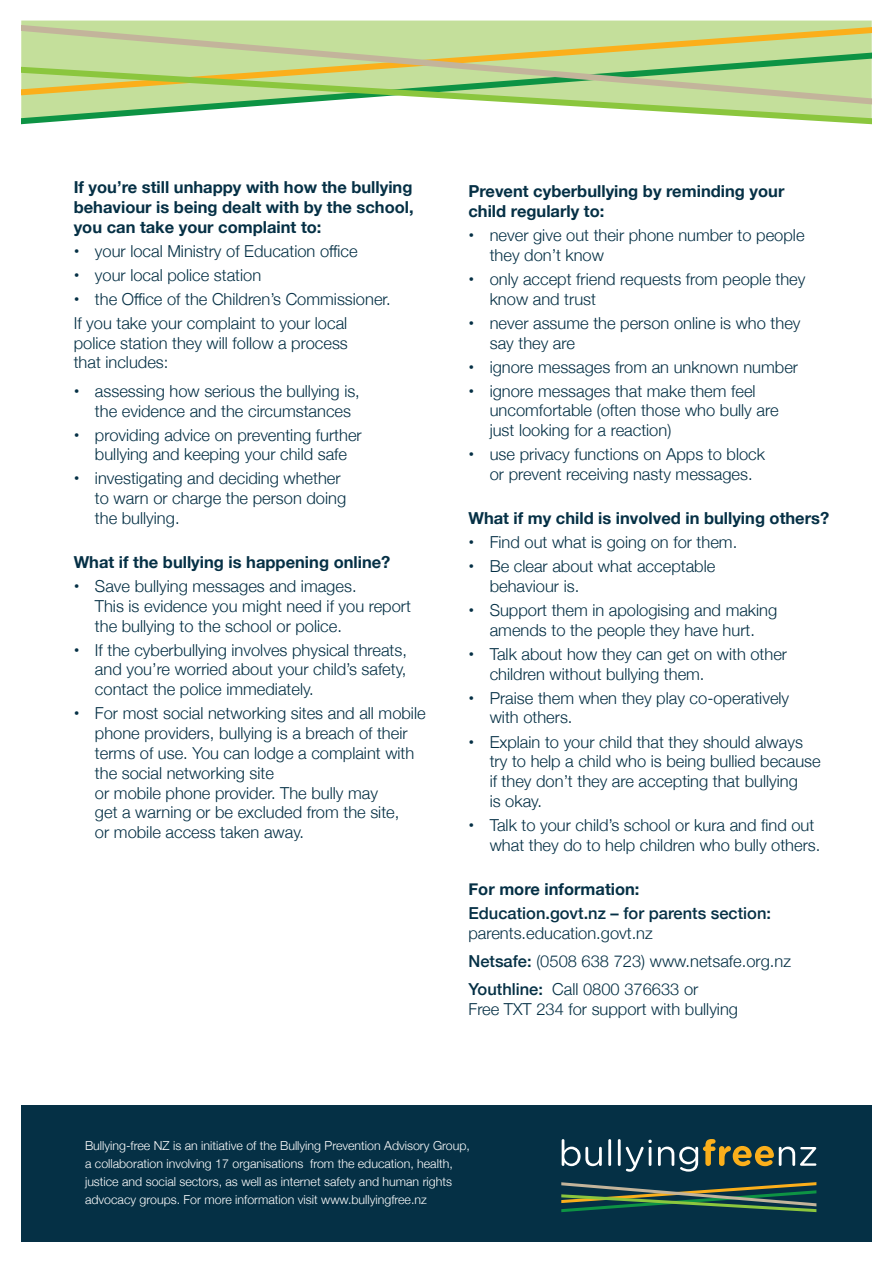
<style>
.page{position:relative;width:893px;height:1263px;background:#fff}
.page>*{position:absolute;margin:0;border:0;box-sizing:border-box;transform-origin:0 0}
.t1{font:300 16.5px/19.8px "Helvetica Neue";color:#053045}
.t2{font:700 16.5px/19.8px "Helvetica Neue";color:#053045;text-align:justify}
.t3{font:500 16.5px "Helvetica Neue";color:#053045}
.t4{font:300 12.3px/18px "Helvetica Neue";color:#fff}
.s1{font-weight:700}
.s2{font-weight:500}
</style>
<div class="page">
<svg style="left:21px;top:108px;width:851px;height:17px"></svg>
<svg style="left:21px;top:23px;width:851px;height:85px"></svg>
<div style="left:21px;top:1106px;width:851px;height:136px;background:#053045"></div>
<svg style="left:562px;top:1139px;width:40px;height:27px"></svg>
<hr style="left:608px;top:1139px;width:3px;height:27px;background:#fff">
<hr style="left:618px;top:1139px;width:3px;height:27px;background:#fff">
<svg style="left:626px;top:1139px;width:26px;height:33px"></svg>
<svg style="left:658px;top:1139px;width:158px;height:32px"></svg>
<svg style="left:561px;top:1182px;width:255px;height:30px"></svg>
<p class="t2" style="left:74px;top:178px;width:342px">If you’re still unhappy with how the bullying behaviour is being dealt with by the school, you can take your complaint to:</p>
<p class="t1" style="left:74px;top:240px;width:285px"><span class="s1">•</span> your local Ministry of Education office</p>
<p class="t1" style="left:74px;top:264px;width:189px"><span class="s1">•</span> your local police station</p>
<p class="t1" style="left:74px;top:286px;width:319px;line-height:24px"><span class="s1">•</span> the Office of the Children’s Commissioner.<br>If you take your complaint to your local</p>
<p class="t1" style="left:74px;top:332px;width:276px">police station they will follow a process that includes:</p>
<p class="t1" style="left:95px;top:380px;width:266px;text-indent:-21px"><span class="s1">•</span> assessing how serious the bullying is, the evidence and the circumstances</p>
<p class="t1" style="left:74px;top:424px;width:290px;text-align:center"><span class="s1">•</span> providing advice on preventing further bullying and keeping your child safe</p>
<p class="t1" style="left:95px;top:467px;width:253px;text-indent:-21px"><span class="s1">•</span> investigating and deciding whether to warn or charge the person doing the bullying.</p>
<p class="t2" style="left:74px;top:553px;width:318px">What if the bullying is happening online?</p>
<p class="t1" style="left:95px;top:575px;width:318px;text-indent:-21px"><span class="s1">•</span> Save bullying messages and images.<br>This is evidence you might need if you report the bullying to the school or police.</p>
<p class="t1" style="left:95px;top:639px;width:314px;text-align:justify;text-indent:-21px"><span class="s1">•</span> If the cyberbullying involves physical threats, and you’re worried about your child’s safety, contact the police immediately.</p>
<p class="t1" style="left:95px;top:702px;width:332px;text-indent:-21px"><span class="s1">•</span> For most social networking sites and all mobile phone providers, bullying is a breach of their terms of use. You can lodge a complaint with the social networking site<br>or mobile phone provider. The bully may<br>get a warning or be excluded from the site,<br>or mobile access taken away.</p>
<p class="t2" style="left:468px;top:182px;width:317px">Prevent cyberbullying by reminding your child regularly to:</p>
<p class="t1" style="left:490px;top:224px;width:316px;text-indent:-21px"><span class="s1">•</span> never give out their phone number to people they don’t know</p>
<p class="t1" style="left:490px;top:268px;width:317px;text-indent:-21px"><span class="s1">•</span> only accept friend requests from people they know and trust</p>
<p class="t1" style="left:490px;top:312px;width:312px;text-indent:-21px"><span class="s1">•</span> never assume the person online is who they say they are</p>
<p class="t1" style="left:468px;top:356px;width:331px"><span class="s1">•</span> ignore messages from an unknown number</p>
<p class="t1" style="left:490px;top:380px;width:290px;text-indent:-21px"><span class="s1">•</span> ignore messages that make them feel uncomfortable (often those who bully are just looking for a reaction)</p>
<p class="t1" style="left:468px;top:443px;width:298px;text-align:center"><span class="s1">•</span> use privacy functions on Apps to block or prevent receiving nasty messages.</p>
<p class="t2" style="left:468px;top:509px;width:362px">What if my child is involved in bullying others?</p>
<p class="t1" style="left:468px;top:531px;width:270px"><span class="s1">•</span> Find out what is going on for them.</p>
<p class="t1" style="left:490px;top:555px;width:227px;text-indent:-21px"><span class="s1">•</span> Be clear about what acceptable behaviour is.</p>
<p class="t1" style="left:468px;top:599px;width:310px;text-align:center"><span class="s1">•</span> Support them in apologising and making amends to the people they have hurt.</p>
<p class="t1" style="left:490px;top:643px;width:299px;text-indent:-21px"><span class="s1">•</span> Talk about how they can get on with other children without bullying them.</p>
<p class="t1" style="left:490px;top:687px;width:301px;text-indent:-21px"><span class="s1">•</span> Praise them when they play co-operatively with others.</p>
<p class="t1" style="left:490px;top:730px;width:332px;text-indent:-21px"><span class="s1">•</span> Explain to your child that they should always try to help a child who is being bullied because if they don’t they are accepting that bullying<br>is okay.</p>
<p class="t1" style="left:490px;top:814px;width:332px;text-indent:-21px"><span class="s1">•</span> Talk to your child’s school or kura and find out what they do to help children who bully others.</p>
<p class="t2" style="left:468px;top:879px;width:173px">For more information:</p>
<p class="t3" style="left:468px;top:899px;width:304px">Education.govt.nz – for parents section:</p>
<p class="t1" style="left:468px;top:917px;width:324px;line-height:28.3px">parents.education.govt.nz<br><span class="s2">Netsafe:</span> (0508 638 723) www.netsafe.org.nz<br><span class="s2">Youthline:</span> Call 0800 376633 or</p>
<p class="t1" style="left:468px;top:998px;width:271px">Free TXT 234 for support with bullying</p>
<p class="t4" style="left:85px;top:1136px;width:386px">Bullying-free NZ is an initiative of the Bullying Prevention Advisory Group, a collaboration involving 17 organisations from the education, health, justice and social sectors, as well as internet safety and human rights advocacy groups. For more information visit www.bullyingfree.nz</p>
</div>
